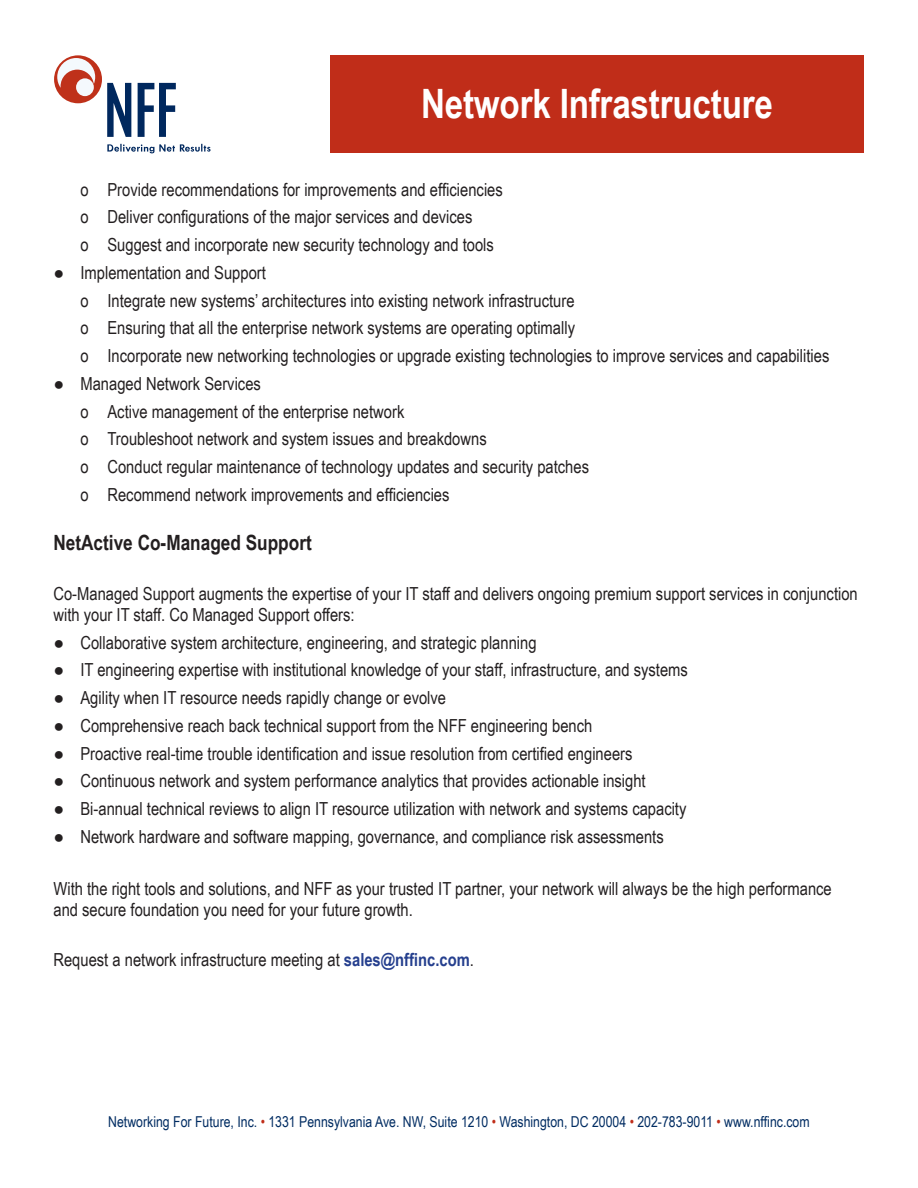
<style>
.page{position:relative;width:918px;height:1188px;background:#fff}
.page>*{position:absolute;margin:0;border:0;box-sizing:border-box;transform-origin:0 0}
.t1{font:700 40.5px "Arial Narrow";letter-spacing:-.005em;color:#fff}
.t2{font:700 21px "Arial Narrow";color:#231f20}
.t3{font:18px/21px "Arial Narrow";color:#231f20}
.t4{font:15px "Arial Narrow";color:#002c62}
.s1{font-weight:700;color:#253f8e}
.s2{color:#c02d19}
</style>
<div class="page">
<div style="left:330px;top:55px;width:534px;height:98px;background:#c02d19"></div>
<svg style="left:138px;top:83px;width:38px;height:54px"></svg>
<svg style="left:54px;top:55px;width:77px;height:82px"></svg>
<svg style="left:107px;top:144px;width:104px;height:10px"></svg>
<p class="t1" style="left:421px;top:73px;width:353px">Network Infrastructure</p>
<p class="t3" style="left:80px;top:178px;width:424px">ο Provide recommendations for improvements and efficiencies</p>
<p class="t3" style="left:80px;top:206px;width:394px">ο Deliver configurations of the major services and devices</p>
<p class="t3" style="left:80px;top:234px;width:415px">ο Suggest and incorporate new security technology and tools</p>
<p class="t3" style="left:53px;top:261px;width:214px">● Implementation and Support</p>
<p class="t3" style="left:80px;top:289px;width:496px">ο Integrate new systems’ architectures into existing network infrastructure</p>
<p class="t3" style="left:80px;top:317px;width:496px">ο Ensuring that all the enterprise network systems are operating optimally</p>
<p class="t3" style="left:80px;top:345px;width:750px">ο Incorporate new networking technologies or upgrade existing technologies to improve services and capabilities</p>
<p class="t3" style="left:53px;top:372px;width:209px">● Managed Network Services</p>
<p class="t3" style="left:80px;top:400px;width:325px">ο Active management of the enterprise network</p>
<p class="t3" style="left:80px;top:428px;width:408px">ο Troubleshoot network and system issues and breakdowns</p>
<p class="t3" style="left:80px;top:456px;width:510px">ο Conduct regular maintenance of technology updates and security patches</p>
<p class="t3" style="left:80px;top:483px;width:371px">ο Recommend network improvements and efficiencies</p>
<p class="t2" style="left:53px;top:527px;width:260px">NetActive Co-Managed Support</p>
<p class="t3" style="left:53px;top:582px;width:806px">Co-Managed Support augments the expertise of your IT staff and delivers ongoing premium support services in conjunction with your IT staff. Co Managed Support offers:</p>
<p class="t3" style="left:53px;top:631px;width:485px">● Collaborative system architecture, engineering, and strategic planning</p>
<p class="t3" style="left:53px;top:659px;width:636px">● IT engineering expertise with institutional knowledge of your staff, infrastructure, and systems</p>
<p class="t3" style="left:53px;top:687px;width:394px">● Agility when IT resource needs rapidly change or evolve</p>
<p class="t3" style="left:53px;top:714px;width:540px">● Comprehensive reach back technical support from the NFF engineering bench</p>
<p class="t3" style="left:53px;top:742px;width:581px">● Proactive real-time trouble identification and issue resolution from certified engineers</p>
<p class="t3" style="left:53px;top:770px;width:594px">● Continuous network and system performance analytics that provides actionable insight</p>
<p class="t3" style="left:53px;top:798px;width:635px">● Bi-annual technical reviews to align IT resource utilization with network and systems capacity</p>
<p class="t3" style="left:53px;top:825px;width:612px">● Network hardware and software mapping, governance, and compliance risk assessments</p>
<p class="t3" style="left:53px;top:878px;width:780px">With the right tools and solutions, and NFF as your trusted IT partner, your network will always be the high performance and secure foundation you need for your future growth.</p>
<p class="t3" style="left:53px;top:948px;width:422px">Request a network infrastructure meeting at <span class="s1">sales@nffinc.com</span>.</p>
<p class="t4" style="left:108px;top:1111px;width:703px">Networking For Future, Inc. <span class="s2">•</span> 1331 Pennsylvania Ave. NW, Suite 1210 <span class="s2">•</span> Washington, DC 20004 <span class="s2">•</span> 202-783-9011 <span class="s2">•</span> www.nffinc.com</p>
</div>
